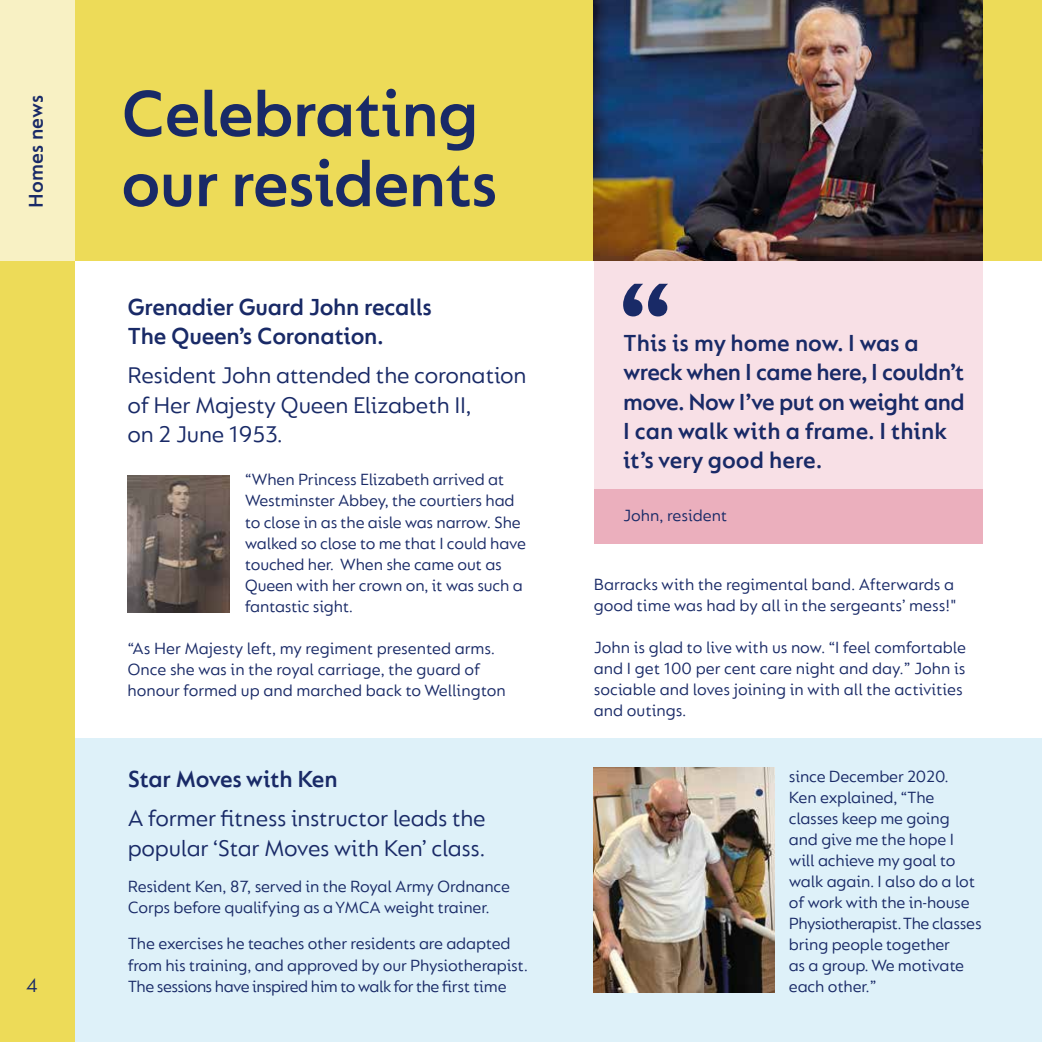
<style>
.page{position:relative;width:1042px;height:1042px;background:#fff}
.page>*{position:absolute;margin:0;border:0;box-sizing:border-box;transform-origin:0 0}
.t1{font:600 70px/70px "FS Lucas";letter-spacing:-.015em;color:#192a67}
.t2{font:600 24.5px/29.4px "FS Lucas";letter-spacing:-.01em;color:#192a67}
.t3{font:24.5px/29.4px "FS Lucas";letter-spacing:-.01em;color:#192a67}
.t4{font:600 21px "FS Lucas";letter-spacing:.01em;color:#192a67}
.t5{font:21px "FS Lucas";color:#192a67}
.t6{font:17.5px/21px "FS Lucas";letter-spacing:-.01em;color:#192a67}
</style>
<div class="page">
<div style="left:74px;top:738px;width:968px;height:304px;background:#def1f9"></div>
<div style="left:594px;top:260px;width:388px;height:272px;background:#f8e0e6"></div>
<div style="left:74px;top:0;width:968px;height:260px;background:#eddb58"></div>
<div style="left:0;top:260px;width:74px;height:782px;background:#eddb58"></div>
<div style="left:0;top:0;width:74px;height:260px;background:#f8f1c4"></div>
<img style="left:594px;top:0;width:388px;height:260px">
<div style="left:594px;top:489px;width:388px;height:55px;background:#ebafbd"></div>
<svg style="left:623px;top:284px;width:45px;height:32px"></svg>
<img style="left:127px;top:475px;width:103px;height:138px">
<img style="left:594px;top:767px;width:180px;height:225px">
<p class="t4" style="left:24px;top:208px;width:114px;rotate:-90deg">Homes news</p>
<h1 class="t1" style="left:121px;top:77px;width:378px">Celebrating our residents</h1>
<h2 class="t2" style="left:127px;top:291px;width:306px">Grenadier Guard John recalls<br>The Queen’s Coronation.</h2>
<h2 class="t3" style="left:127px;top:360px;width:401px">Resident John attended the coronation of Her Majesty Queen Elizabeth II,<br>on 2 June 1953.</h2>
<p class="t5" style="left:26px;top:973px;width:13px">4</p>
<p class="t6" style="left:245px;top:469px;width:283px">“When Princess Elizabeth arrived at Westminster Abbey, the courtiers had to close in as the aisle was narrow. She walked so close to me that I could have touched her. When she came out as Queen with her crown on, it was such a fantastic sight.</p>
<p class="t6" style="left:127px;top:637px;width:380px">“As Her Majesty left, my regiment presented arms.<br>Once she was in the royal carriage, the guard of honour formed up and marched back to Wellington</p>
<h2 class="t2" style="left:128px;top:763px;width:211px">Star Moves with Ken</h2>
<h2 class="t3" style="left:128px;top:803px;width:359px">A former fitness instructor leads the popular ‘Star Moves with Ken’ class.</h2>
<p class="t6" style="left:128px;top:875px;width:384px">Resident Ken, 87, served in the Royal Army Ordnance<br>Corps before qualifying as a YMCA weight trainer.</p>
<p class="t6" style="left:128px;top:933px;width:402px">The exercises he teaches other residents are adapted from his training, and approved by our Physiotherapist.<br>The sessions have inspired him to walk for the first time</p>
<h2 class="t2" style="left:623px;top:327px;width:343px">This is my home now. I was a wreck when I came here, I couldn’t move. Now I’ve put on weight and<br>I can walk with a frame. I think it’s very good here.</h2>
<p class="t6" style="left:623px;top:504px;width:106px">John, resident</p>
<p class="t6" style="left:594px;top:573px;width:364px">Barracks with the regimental band. Afterwards a good time was had by all in the sergeants’ mess!"</p>
<p class="t6" style="left:594px;top:636px;width:374px">John is glad to live with us now. “I feel comfortable and I get 100 per cent care night and day.” John is sociable and loves joining in with all the activities and outings.</p>
<p class="t6" style="left:789px;top:765px;width:194px">since December 2020.<br>Ken explained, “The classes keep me going and give me the hope I will achieve my goal to walk again. I also do a lot of work with the in-house<br>Physiotherapist. The classes bring people together<br>as a group. We motivate each other.”</p>
</div>
